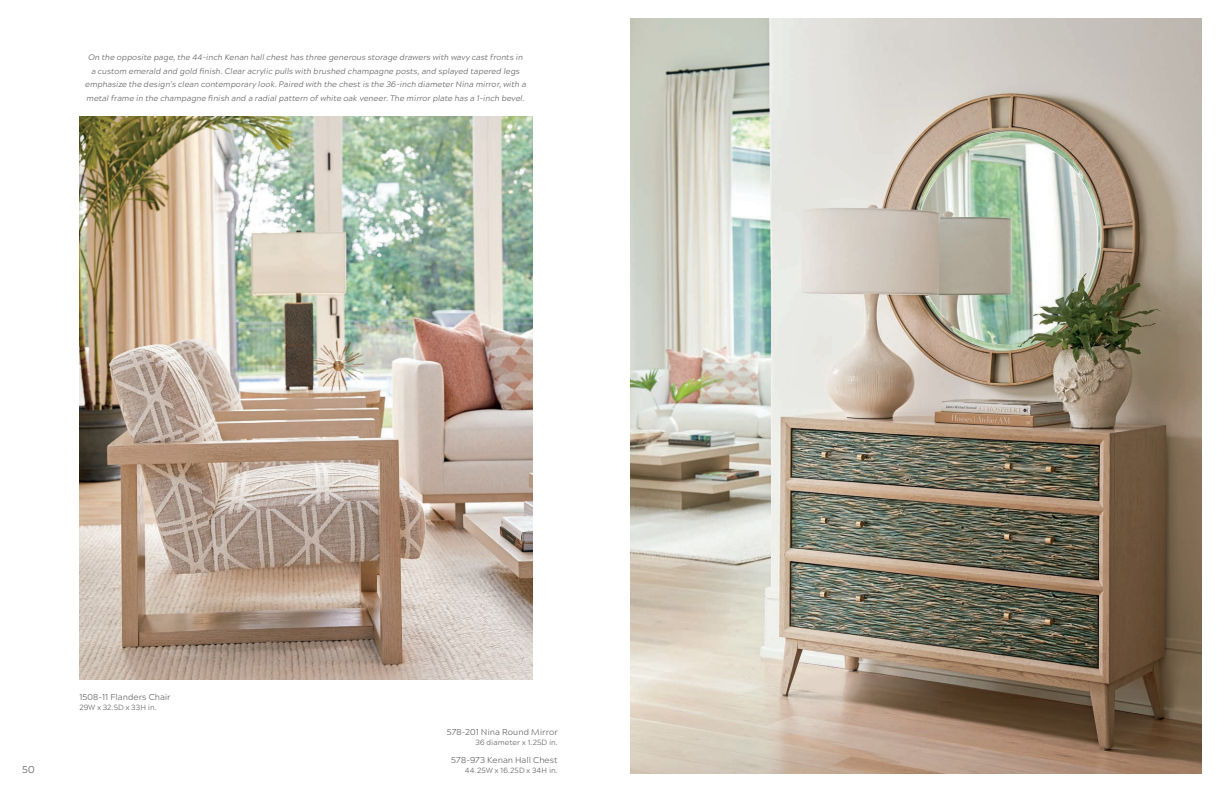
<style>
.page{position:relative;width:1224px;height:792px;background:#fff}
.page>*{position:absolute;margin:0;border:0;box-sizing:border-box;transform-origin:0 0}
.t1{font:300 10px "Acherus Grotesque";color:#57585a}
.Ocean_B_Viz_Index_Headers{font:300 8.5px "Acherus Grotesque";letter-spacing:.005em;color:#57585a}
.Ocean_B_Italic_Descriptive_Copy{font:italic 300 8px/13.5px "Acherus Grotesque";letter-spacing:.005em;color:#57585a;text-align:center}
.Ocean_B_1st_Line_Body_Copy{font:300 7.5px "Acherus Grotesque";letter-spacing:.01em;color:#57585a}
</style>
<div class="page">
<img style="left:630px;top:18px;width:572px;height:756px">
<img style="left:79px;top:116px;width:454px;height:564px">
<p class="Ocean_B_Italic_Descriptive_Copy" style="left:85px;top:50px;width:443px">On the opposite page, the 44-inch Kenan hall chest has three generous storage drawers with wavy cast fronts in<br>a custom emerald and gold finish. Clear acrylic pulls with brushed champagne posts, and splayed tapered legs emphasize the design’s clean contemporary look. Paired with the chest is the 36-inch diameter Nina mirror, with a metal frame in the champagne finish and a radial pattern of white oak veneer. The mirror plate has a 1-inch bevel.</p>
<p class="t1" style="left:22px;top:761px;width:14px">50</p>
<p class="Ocean_B_Viz_Index_Headers" style="left:79px;top:689px;width:93px">1508-11 Flanders Chair</p>
<p class="Ocean_B_1st_Line_Body_Copy" style="left:79px;top:701px;width:79px">29W x 32.5D x 33H in.</p>
<p class="Ocean_B_Viz_Index_Headers" style="left:447px;top:725px;width:113px">578-201 Nina Round Mirror</p>
<p class="Ocean_B_1st_Line_Body_Copy" style="left:475px;top:737px;width:84px">36 diameter x 1.25D in.</p>
<p class="Ocean_B_Viz_Index_Headers" style="left:451px;top:753px;width:108px">578-973 Kenan Hall Chest</p>
<p class="Ocean_B_1st_Line_Body_Copy" style="left:465px;top:765px;width:95px">44.25W x 16.25D x 34H in.</p>
</div>
